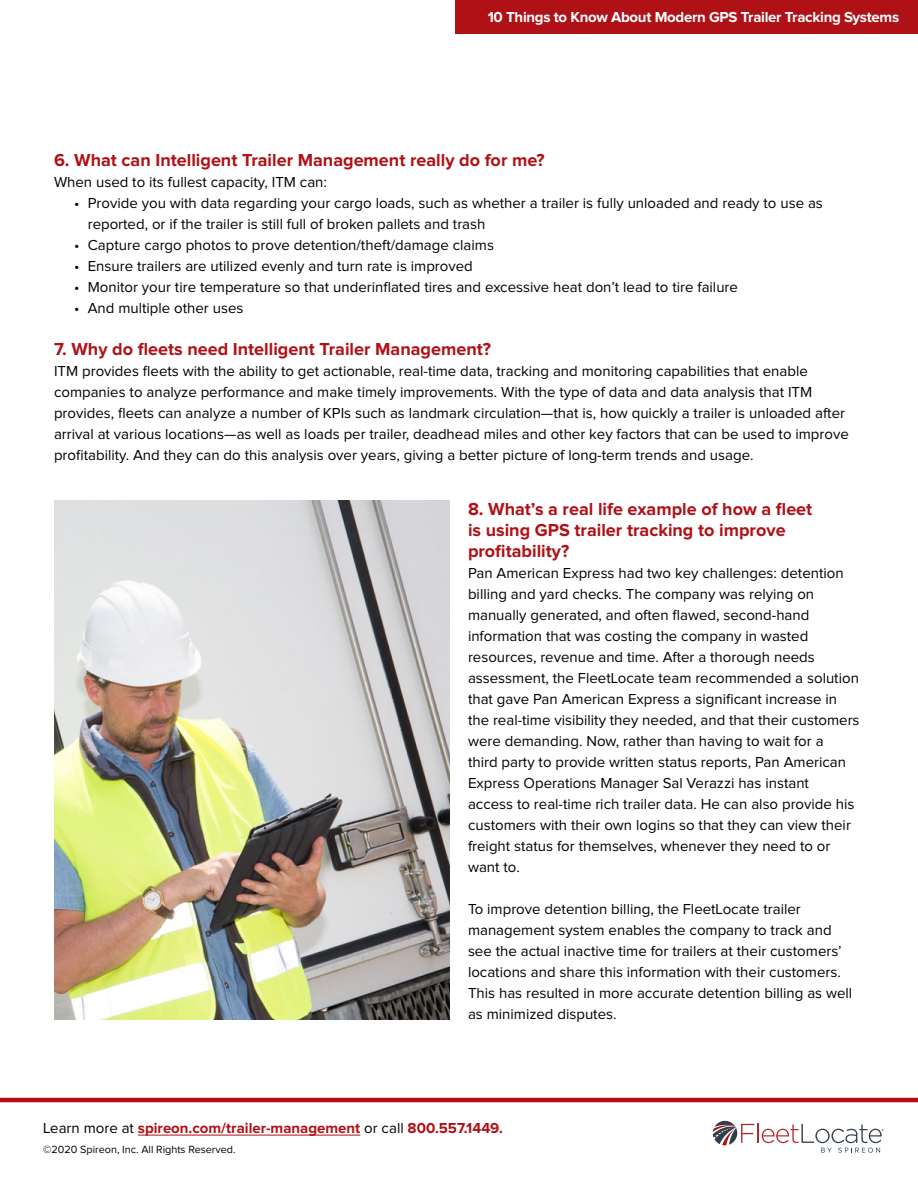
<style>
.page{position:relative;width:918px;height:1188px;background:#fff}
.page>*{position:absolute;margin:0;border:0;box-sizing:border-box;transform-origin:0 0}
.t1{font:700 18px/21px "Proxima Nova";color:#af1116}
.t2{font:15px/21px "Proxima Nova";color:#000}
.t3{font:700 15px "Proxima Nova";color:#af1116}
.t4{font:700 15px "Proxima Nova";letter-spacing:-.02em;color:#fff}
.t5{font:10.8px "Proxima Nova";color:#000}
.s1{font-weight:400;color:#000}
</style>
<div class="page">
<hr style="left:0;top:1098px;width:918px;height:4px;background:#af1116">
<hr style="left:757px;top:1123px;width:2px;height:20px;background:#b3282d">
<svg style="left:762px;top:1124px;width:122px;height:29px"></svg>
<svg style="left:713px;top:1121px;width:41px;height:24px"></svg>
<div style="left:456px;top:0;width:462px;height:34px;background:#af1116"></div>
<img style="left:54px;top:501px;width:396px;height:518px">
<hr style="left:138px;top:1135px;width:222px;height:1px;background:#af1116">
<p class="t4" style="left:488px;top:10px;width:413px">10 Things to Know About Modern GPS Trailer Tracking Systems</p>
<p class="t1" style="left:54px;top:150px;width:492px">6. What can Intelligent Trailer Management really do for me?</p>
<p class="t2" style="left:54px;top:172px;width:274px">When used to its fullest capacity, ITM can:</p>
<p class="t2" style="left:88px;top:193px;width:737px;text-indent:-14px">• Provide you with data regarding your cargo loads, such as whether a trailer is fully unloaded and ready to use as reported, or if the trailer is still full of broken pallets and trash</p>
<p class="t2" style="left:74px;top:235px;width:421px">• Capture cargo photos to prove detention/theft/damage claims</p>
<p class="t2" style="left:74px;top:256px;width:400px">• Ensure trailers are utilized evenly and turn rate is improved</p>
<p class="t2" style="left:74px;top:277px;width:665px">• Monitor your tire temperature so that underinflated tires and excessive heat don’t lead to tire failure</p>
<p class="t2" style="left:74px;top:298px;width:171px">• And multiple other uses</p>
<p class="t1" style="left:54px;top:339px;width:439px">7. Why do fleets need Intelligent Trailer Management?</p>
<p class="t2" style="left:54px;top:361px;width:796px">ITM provides fleets with the ability to get actionable, real-time data, tracking and monitoring capabilities that enable companies to analyze performance and make timely improvements. With the type of data and data analysis that ITM provides, fleets can analyze a number of KPIs such as landmark circulation—that is, how quickly a trailer is unloaded after arrival at various locations—as well as loads per trailer, deadhead miles and other key factors that can be used to improve profitability. And they can do this analysis over years, giving a better picture of long-term trends and usage.</p>
<p class="t1" style="left:468px;top:499px;width:346px">8. What’s a real life example of how a fleet is using GPS trailer tracking to improve profitability?</p>
<p class="t2" style="left:468px;top:563px;width:393px">Pan American Express had two key challenges: detention billing and yard checks. The company was relying on manually generated, and often flawed, second-hand information that was costing the company in wasted resources, revenue and time. After a thorough needs assessment, the FleetLocate team recommended a solution that gave Pan American Express a significant increase in the real-time visibility they needed, and that their customers were demanding. Now, rather than having to wait for a<br>third party to provide written status reports, Pan American Express Operations Manager Sal Verazzi has instant<br>access to real-time rich trailer data. He can also provide his customers with their own logins so that they can view their freight status for themselves, whenever they need to or want to.</p>
<p class="t2" style="left:468px;top:899px;width:386px">To improve detention billing, the FleetLocate trailer management system enables the company to track and see the actual inactive time for trailers at their customers’ locations and share this information with their customers.<br>This has resulted in more accurate detention billing as well as minimized disputes.</p>
<p class="t3" style="left:43px;top:1121px;width:461px"><span class="s1">Learn more at</span> spireon.com/trailer-management <span class="s1">or call</span> 800.557.1449.</p>
<p class="t5" style="left:43px;top:1144px;width:194px">©2020 Spireon, Inc. All Rights Reserved.</p>
</div>
